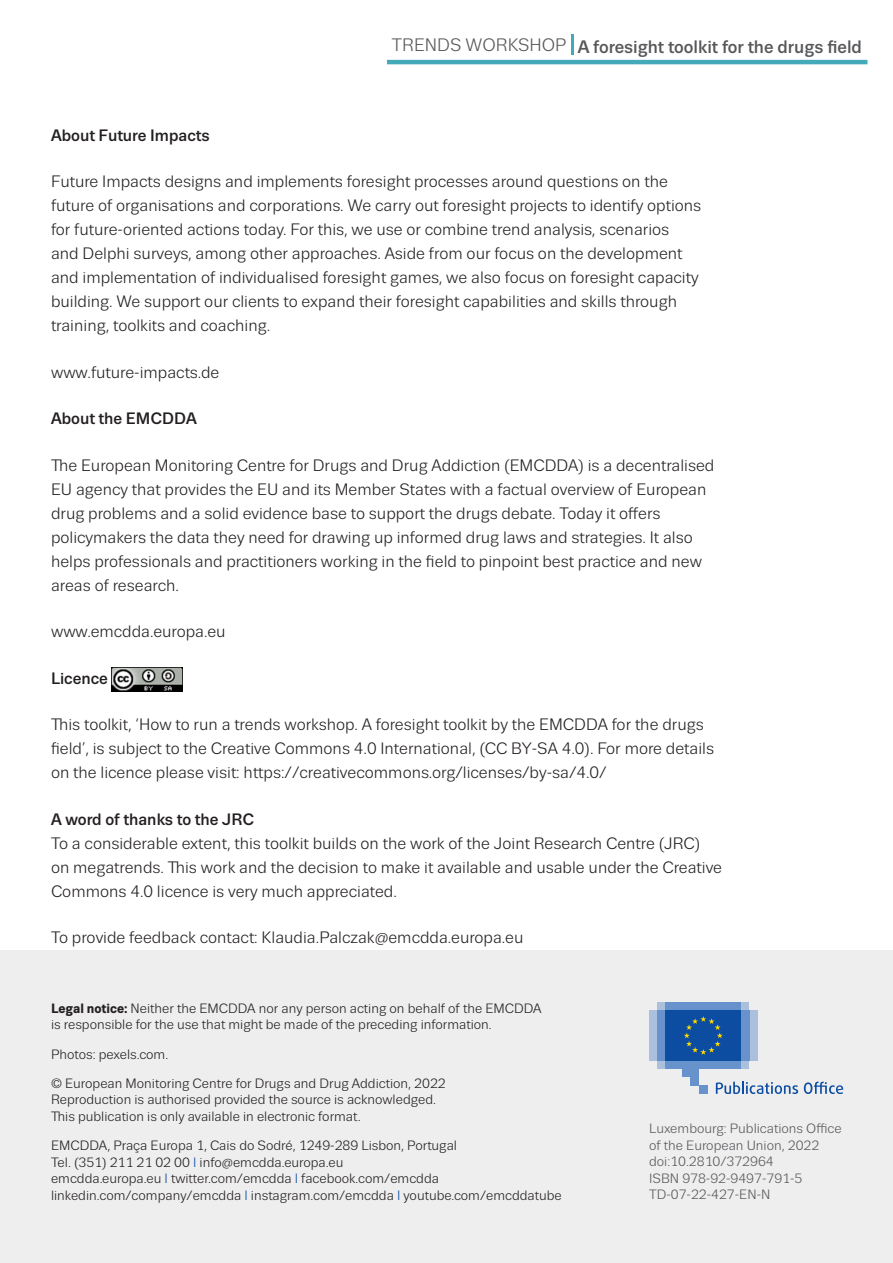
<style>
.page{position:relative;width:893px;height:1263px;background:#fff}
.page>*{position:absolute;margin:0;border:0;box-sizing:border-box;transform-origin:0 0}
.t1{font:500 18px "Trivia Sans";color:#57585a}
.regular_text_12_16{font:16.5px/24px "Trivia Sans";color:#231f20}
.regular_text_12_16-2{font:500 16.5px "Trivia Sans";color:#231f20}
.regular_text_12_16-3{font:13.5px/16.5px "Trivia Sans";color:#231f20}
.regular_text_12_16-4{font:13.5px/16.5px "Trivia Sans";color:#57585a}
.s1{font-weight:400}
.s2{font-weight:500}
.s3{font-weight:700}
.s4{color:#0d4da1}
</style>
<div class="page">
<hr style="left:571px;top:35px;width:2px;height:20px;background:#44a9b9">
<hr style="left:387px;top:60px;width:480px;height:4px;background:#44a9b9">
<div style="left:0;top:950px;width:893px;height:313px;background:#eeeeef"></div>
<img style="left:112px;top:667px;width:71px;height:24px">
<svg style="left:657px;top:1060px;width:92px;height:9px"></svg>
<svg style="left:657px;top:1002px;width:92px;height:8px"></svg>
<div style="left:666px;top:1002px;width:75px;height:8px;background:#6892cc"></div>
<div style="left:666px;top:1060px;width:75px;height:9px;background:#6892cc"></div>
<div style="left:741px;top:1010px;width:8px;height:50px;background:#6892cc"></div>
<div style="left:749px;top:1010px;width:8px;height:50px;background:#abc0dd"></div>
<div style="left:657px;top:1010px;width:9px;height:50px;background:#6892cc"></div>
<div style="left:649px;top:1010px;width:8px;height:50px;background:#abc0dd"></div>
<div style="left:682px;top:1060px;width:17px;height:17px;background:#6892cc"></div>
<div style="left:691px;top:1060px;width:8px;height:25px;background:#6892cc"></div>
<div style="left:699px;top:1085px;width:8px;height:9px;background:#6892cc"></div>
<div style="left:666px;top:1010px;width:75px;height:50px;background:#0d4da1"></div>
<svg style="left:684px;top:1016px;width:39px;height:39px"></svg>
<svg style="left:716px;top:1082px;width:82px;height:12px"></svg>
<svg style="left:804px;top:1082px;width:39px;height:12px"></svg>
<p class="t1" style="left:392px;top:37px;width:471px"><span class="s1">TRENDS WORKSHOP</span> A foresight toolkit for the drugs field</p>
<p class="regular_text_12_16-2" style="left:51px;top:126px;width:160px">About Future Impacts</p>
<p class="regular_text_12_16" style="left:51px;top:170px;width:652px">Future Impacts designs and implements foresight processes around questions on the future of organisations and corporations. We carry out foresight projects to identify options for future-oriented actions today. For this, we use or combine trend analysis, scenarios<br>and Delphi surveys, among other approaches. Aside from our focus on the development and implementation of individualised foresight games, we also focus on foresight capacity building. We support our clients to expand their foresight capabilities and skills through training, toolkits and coaching.</p>
<p class="regular_text_12_16" style="left:51px;top:360px;width:170px">www.future-impacts.de</p>
<p class="regular_text_12_16-2" style="left:51px;top:410px;width:147px">About the EMCDDA</p>
<p class="regular_text_12_16" style="left:51px;top:453px;width:665px">The European Monitoring Centre for Drugs and Drug Addiction (EMCDDA) is a decentralised EU agency that provides the EU and its Member States with a factual overview of European drug problems and a solid evidence base to support the drugs debate. Today it offers policymakers the data they need for drawing up informed drug laws and strategies. It also helps professionals and practitioners working in the field to pinpoint best practice and new areas of research.</p>
<p class="regular_text_12_16" style="left:51px;top:620px;width:176px">www.emcdda.europa.eu</p>
<p class="regular_text_12_16-2" style="left:51px;top:669px;width:58px">Licence</p>
<p class="regular_text_12_16" style="left:51px;top:713px;width:665px">This toolkit, ‘How to run a trends workshop. A foresight toolkit by the EMCDDA for the drugs field’, is subject to the Creative Commons 4.0 International, (CC BY-SA 4.0). For more details on the licence please visit: https://creativecommons.org/licenses/by-sa/4.0/</p>
<p class="regular_text_12_16" style="left:51px;top:807px;width:673px"><span class="s2">A word of thanks to the JRC<br></span>To a considerable extent, this toolkit builds on the work of the Joint Research Centre (JRC) on megatrends. This work and the decision to make it available and usable under the Creative Commons 4.0 licence is very much appreciated.</p>
<p class="regular_text_12_16" style="left:51px;top:926px;width:474px">To provide feedback contact: Klaudia.Palczak@emcdda.europa.eu</p>
<p class="regular_text_12_16-3" style="left:51px;top:1000px;width:492px"><span class="s3">Legal notice:</span> Neither the EMCDDA nor any person acting on behalf of the EMCDDA is responsible for the use that might be made of the preceding information.</p>
<p class="regular_text_12_16-3" style="left:51px;top:1046px;width:119px">Photos: pexels.com.</p>
<p class="regular_text_12_16-3" style="left:51px;top:1075px;width:396px">© European Monitoring Centre for Drugs and Drug Addiction, 2022<br>Reproduction is authorised provided the source is acknowledged.<br>This publication is only available in electronic format.</p>
<p class="regular_text_12_16-3" style="left:51px;top:1137px;width:512px">EMCDDA, Praça Europa 1, Cais do Sodré, 1249-289 Lisbon, Portugal<br>Tel. (351) 211 21 02 00 <span class="s4">I</span> info@emcdda.europa.eu<br>emcdda.europa.eu <span class="s4">I</span> twitter.com/emcdda <span class="s4">I</span> facebook.com/emcdda linkedin.com/company/emcdda <span class="s4">I</span> instagram.com/emcdda <span class="s4">I</span> youtube.com/emcddatube</p>
<p class="regular_text_12_16-4" style="left:649px;top:1120px;width:194px">Luxembourg: Publications Office of the European Union, 2022</p>
<p class="regular_text_12_16-4" style="left:649px;top:1153px;width:126px">doi:10.2810/372964</p>
<p class="regular_text_12_16-4" style="left:649px;top:1170px;width:155px">ISBN 978-92-9497-791-5</p>
<p class="regular_text_12_16-4" style="left:649px;top:1186px;width:123px">TD-07-22-427-EN-N</p>
</div>
